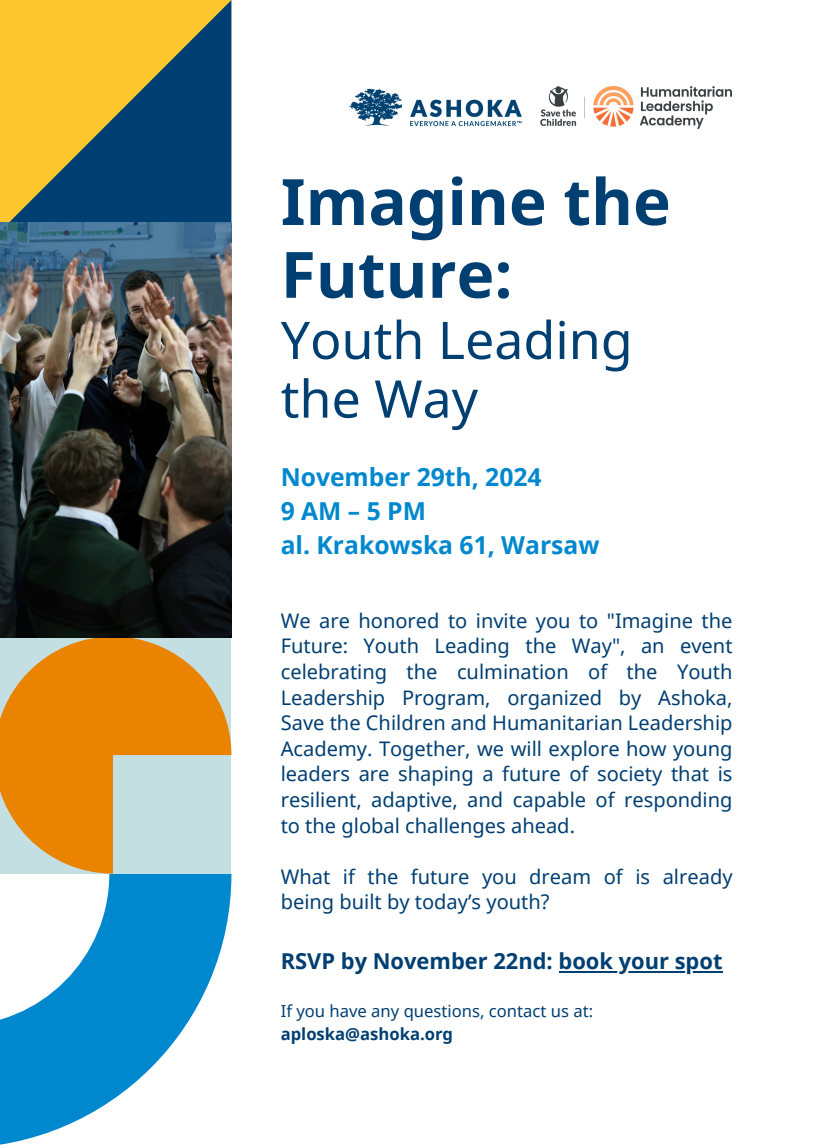
<style>
.page{position:relative;width:814px;height:1148px;background:#fff}
.page>*{position:absolute;margin:0;border:0;box-sizing:border-box;transform-origin:0 0}
.t1{font:700 63.88px/72.7px "Noto Sans";color:#003f72}
.t2{font:51.89px/58.6px "Noto Sans";color:#003f72}
.t3{font:700 24.68px/34.1px "Noto Sans";color:#0088ce}
.t4{font:700 21.88px "Noto Sans";color:#003f72}
.t5{font:20.04px/25.6px "Noto Sans";color:#003f72;text-align:justify}
.t6{font:16.62px/22.9px "Noto Sans";color:#003f72}
.s1{font-weight:700}
</style>
<div class="page">
<svg style="left:0;top:873px;width:231px;height:272px;fill:#0088ce"></svg>
<svg style="left:0;top:0;width:231px;height:222px;background:#85874e"></svg>
<svg style="left:0;top:638px;width:231px;height:235px;background:#daa759"></svg>
<img style="left:540px;top:86px;width:191px;height:42px">
<img style="left:349px;top:88px;width:173px;height:39px">
<hr style="left:558px;top:970px;width:164px;height:2px;background:#003f72">
<img style="left:0;top:222px;width:231px;height:415px">
<p class="t1" style="left:281px;top:164px;width:391px">Imagine the<br>Future:</p>
<p class="t2" style="left:281px;top:309px;width:353px">Youth Leading the Way</p>
<p class="t3" style="left:281px;top:459px;width:320px">November 29th, 2024<br>9AM–5PM<br>al. Krakowska 61, Warsaw</p>
<p class="t5" style="left:281px;top:607px;width:453px">We are honored to invite you to "Imagine the Future: Youth Leading the Way", an event celebrating the culmination of the Youth Leadership Program, organized by Ashoka, Save the Children and Humanitarian Leadership Academy. Together, we will explore how young leaders are shaping a future of society that is resilient, adaptive, and capable of responding to the global challenges ahead.</p>
<h1 class="t5" style="left:281px;top:863px;width:453px">What if the future you dream of is already being built by today’s youth?</h1>
<p class="t4" style="left:281px;top:945px;width:443px">RSVP by November 22nd: book your spot</p>
<h2 class="t6" style="left:281px;top:998px;width:314px">If you have any questions, contact us at: <span class="s1">aploska@ashoka.org</span></h2>
</div>
